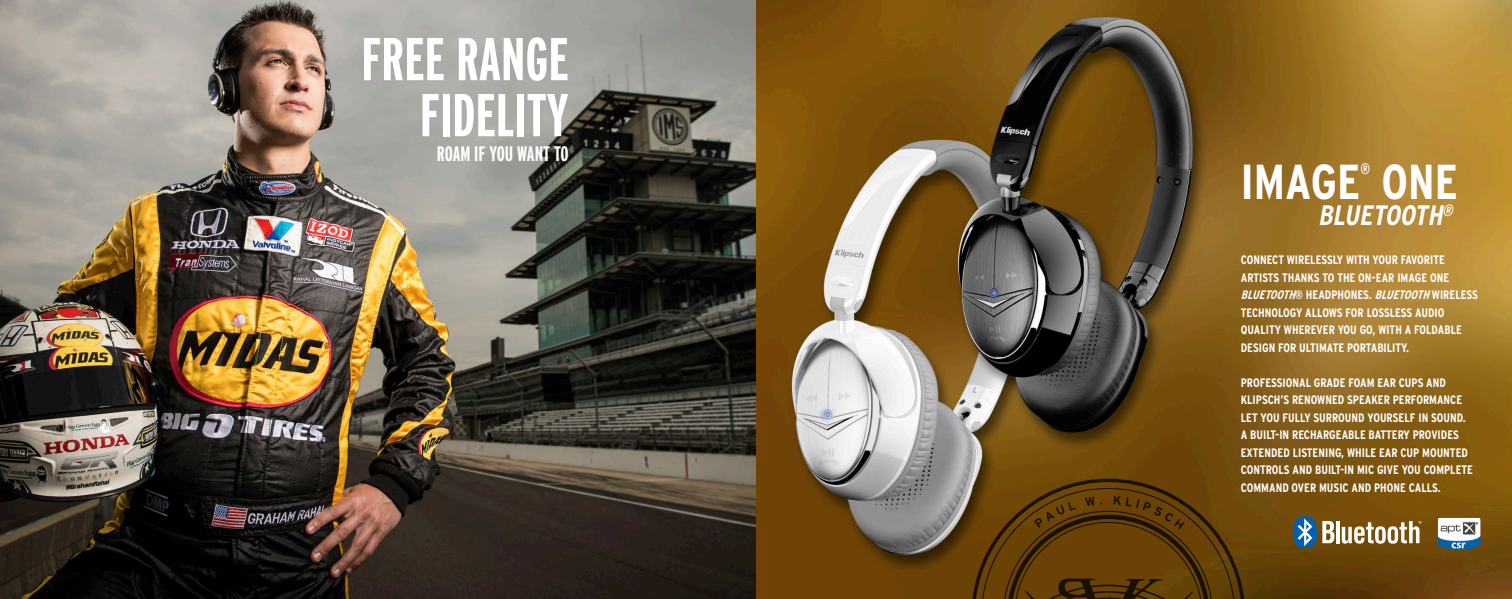
<style>
.page{position:relative;width:1512px;height:599px;background:#fff}
.page>*{position:absolute;margin:0;border:0;box-sizing:border-box;transform-origin:0 0}
.t1{font:700 extra-condensed 60.2px "Interstate";color:#fff}
.t2{font:700 condensed 49px "Interstate";color:#fff}
.t3{font:italic 700 condensed 28px "Interstate";color:#fff}
.t4{font:700 extra-condensed 21px "Interstate";color:#fff}
.t5{font:700 condensed 15.22px "Interstate";color:#fff}
.t6{font:700 condensed 12.25px/17.5px "Interstate";color:#fff}
.s1{font-style:italic}
</style>
<div class="page">
<img style="left:0;top:0;width:1512px;height:598px">
<svg style="left:971px;top:478px;width:274px;height:120px"></svg>
<hr style="left:1336px;top:521px;width:3px;height:22px;background:#fff">
<svg style="left:1293px;top:516px;width:41px;height:31px"></svg>
<svg style="left:1342px;top:521px;width:79px;height:22px"></svg>
<img style="left:1438px;top:517px;width:42px;height:32px">
<p class="t1" style="left:361px;top:26px;width:209px">FREE RANGE</p>
<p class="t1" style="left:420px;top:82px;width:150px">FIDELITY</p>
<p class="t4" style="left:437px;top:142px;width:133px">ROAM IF YOU WANT TO</p>
<p class="t5" style="left:1360px;top:160px;width:11px">®</p>
<p class="t3" style="left:1318px;top:199px;width:140px">BLUETOOTH<sup>®</sup></p>
<p class="t2" style="left:1241px;top:154px;width:219px">IMAGE ONE</p>
<p class="t6" style="left:1241px;top:251px;width:239px">CONNECT WIRELESSLY WITH YOUR FAVORITE ARTISTS THANKS TO THE ON-EAR IMAGE ONE <span class="s1">BLUETOOTH</span>® HEADPHONES. <span class="s1">BLUETOOTH</span>WIRELESS TECHNOLOGY ALLOWS FOR LOSSLESS AUDIO QUALITY WHEREVER YOU GO, WITH A FOLDABLE DESIGN FOR ULTIMATE PORTABILITY.</p>
<p class="t6" style="left:1241px;top:373px;width:234px">PROFESSIONAL GRADE FOAM EAR CUPS AND KLIPSCH’S RENOWNED SPEAKER PERFORMANCE LET YOU FULLY SURROUND YOURSELF IN SOUND.<br>A BUILT-IN RECHARGEABLE BATTERY PROVIDES EXTENDED LISTENING, WHILE EAR CUP MOUNTED CONTROLS AND BUILT-IN MIC GIVE YOU COMPLETE COMMAND OVER MUSIC AND PHONE CALLS.</p>
</div>
